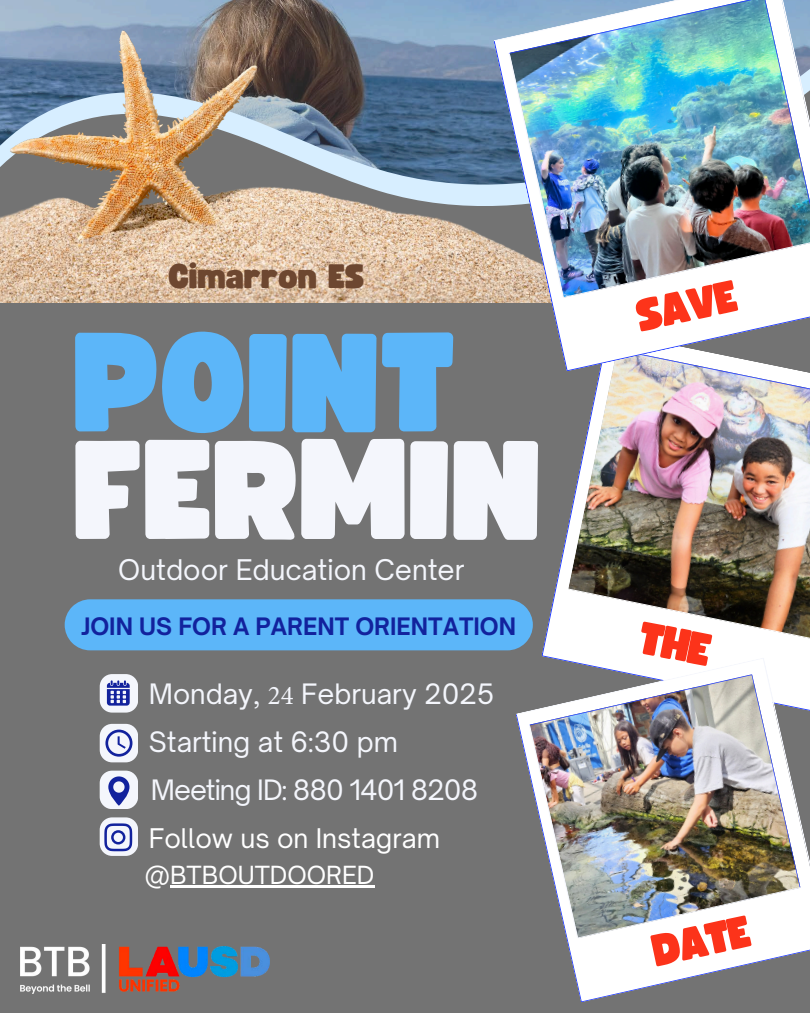
<style>
.page{position:relative;width:810px;height:1013px;background:#fff}
.page>*{position:absolute;margin:0;border:0;box-sizing:border-box;transform-origin:0 0}
.t1{font:139.4px "Funtastic";color:#f4f6fc}
.t2{font:139px "Funtastic";color:#5cb6f9}
.t3{font:44px "Funtastic";color:#fd341a}
.t4{font:44px "Funtastic";color:#fc331a}
.t5{font:33.4px "Funtastic";color:#6d4730}
.t6{font:27.3px "Open Sauce One";color:#f4f6fc}
.t7{font:26.9px/47.9px "Open Sauce One";color:#f4f6fc}
.t8{font:25.9px "Open Sauce One";color:#fff}
.t9{font:23.9px "Open Sauce One";color:#fff}
.t10{font:700 23px "Open Sauce One";color:#12229d}
.s1{font-family:"Minion Pro"}
</style>
<div class="page">
<div style="left:0;top:0;width:810px;height:1012px;background:#737373"></div>
<div style="left:100px;top:674px;width:38px;height:38px;background:#f4f6fc;border-radius:12px"></div>
<svg style="left:107px;top:680px;width:22px;height:25px"></svg>
<div style="left:100px;top:724px;width:38px;height:38px;background:#f4f6fc;border-radius:12px"></div>
<div style="left:100px;top:770px;width:38px;height:39px;background:#f4f6fc;border-radius:12px"></div>
<svg style="left:105px;top:729px;width:27px;height:27px"></svg>
<svg style="left:108px;top:776px;width:21px;height:29px"></svg>
<div style="left:65px;top:599px;width:468px;height:51px;background:#5cb6f9"></div>
<svg style="left:0;top:0;width:493px;height:303px;background:#8d9dae"></svg>
<svg style="left:542px;top:532px;width:25px;height:125px"></svg>
<img style="left:567px;top:371px;width:243px;height:286px">
<svg style="left:568px;top:946px;width:242px;height:56px;fill:#fff"></svg>
<img style="left:516px;top:657px;width:294px;height:289px">
<img style="left:0;top:31px;width:493px;height:271px">
<svg style="left:553px;top:308px;width:257px;height:63px;fill:#fff"></svg>
<img style="left:494px;top:0;width:316px;height:308px">
<img style="left:21px;top:944px;width:249px;height:49px">
<div style="left:100px;top:817px;width:38px;height:38px;background:#f4f6fc;border-radius:12px"></div>
<svg style="left:104px;top:823px;width:28px;height:28px"></svg>
<hr style="left:170px;top:885px;width:204px;height:2px;background:#fff">
<div style="left:637px;top:620px;width:76px;height:46px;background:#fff"></div>
<p class="t5" style="left:169px;top:261px;width:198px">Cimarron ES</p>
<h1 class="t2" style="left:75px;top:320px;width:385px">POINT</h1>
<p class="t1" style="left:75px;top:427px;width:470px">FERMIN</p>
<h2 class="t6" style="left:118px;top:552px;width:348px">Outdoor Education Center</h2>
<h1 class="t10" style="left:81px;top:611px;width:436px">JOIN US FOR A PARENT ORIENTATION</h1>
<p class="t7" style="left:149px;top:669px;width:347px">Monday, <span class="s1">24</span> February 2025<br>Starting at 6:30 pm<br>Meeting ID: 880 1401 8208</p>
<p class="t8" style="left:149px;top:821px;width:293px">Follow us on Instagram</p>
<h2 class="t9" style="left:145px;top:859px;width:231px">@BTBOUTDOORED</h2>
<h2 class="t3" style="left:633px;top:297px;width:103px;rotate:-12deg">SAVE</h2>
<h5 class="t4" style="left:649px;top:931px;width:101px;rotate:-12deg">DATE</h5>
</div>
